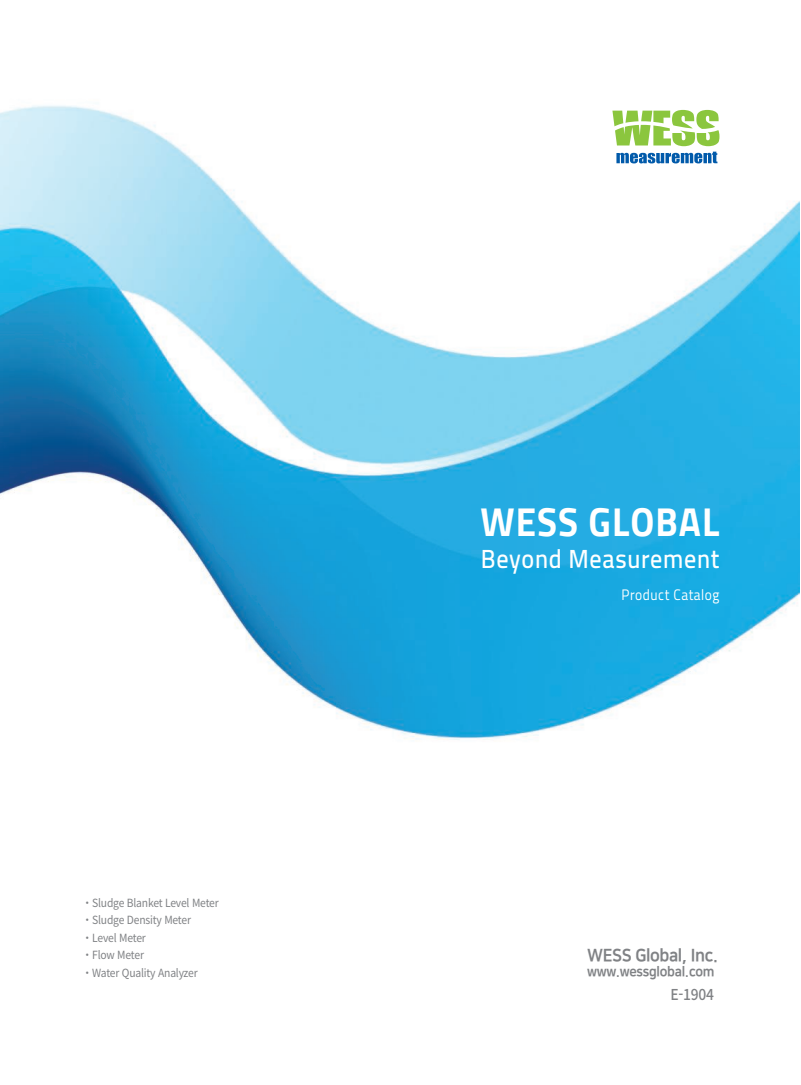
<style>
.page{position:relative;width:801px;height:1085px;background:#fff}
.page>*{position:absolute;margin:0;border:0;box-sizing:border-box;transform-origin:0 0}
.t1{font:700 40px "Cairo";letter-spacing:.03em;color:#fff;scale:.92 1}
.t2{font:600 26.25px "Cairo";letter-spacing:.03em;color:#fff;scale:.92 1}
.t3{font:17.5px "Nanum Square EB";letter-spacing:-.025em;color:#808285;scale:.92 1}
.t4{font:15px "Cairo";letter-spacing:.04em;color:#fff;scale:.9 1}
.t5{font:500 15px "Noto Sans CJ Kkr";color:#808285;scale:.92 1}
.t6{font:13.75px "Nanum Square EB";letter-spacing:-.02em;color:#808285;scale:.92 1}
.t7{font:11.25px/17.5px "Noto Sans CJ Kkr";letter-spacing:-.02em;color:#808285;scale:.92 1}
</style>
<div class="page">
<img style="left:0;top:105px;width:799px;height:635px">
<svg style="left:612px;top:110px;width:107px;height:36px"></svg>
<svg style="left:616px;top:152px;width:101px;height:11px"></svg>
<p class="t7" style="left:82px;top:893px;width:150px">・Sludge Blanket Level Meter・Sludge Density Meter・Level Meter<br>・Flow Meter<br>・Water Quality Analyzer</p>
<h1 class="t1" style="left:480px;top:499px;width:261px">WESS GLOBAL</h1>
<h2 class="t2" style="left:481px;top:536px;width:261px">Beyond Measurement</h2>
<h3 class="t4" style="left:621px;top:582px;width:110px">Product Catalog</h3>
<h3 class="t3" style="left:587px;top:945px;width:144px">WESS Global, Inc.</h3>
<p class="t6" style="left:587px;top:964px;width:140px">www.wessglobal.com</p>
<h3 class="t5" style="left:670px;top:985px;width:49px">E-1904</h3>
</div>
